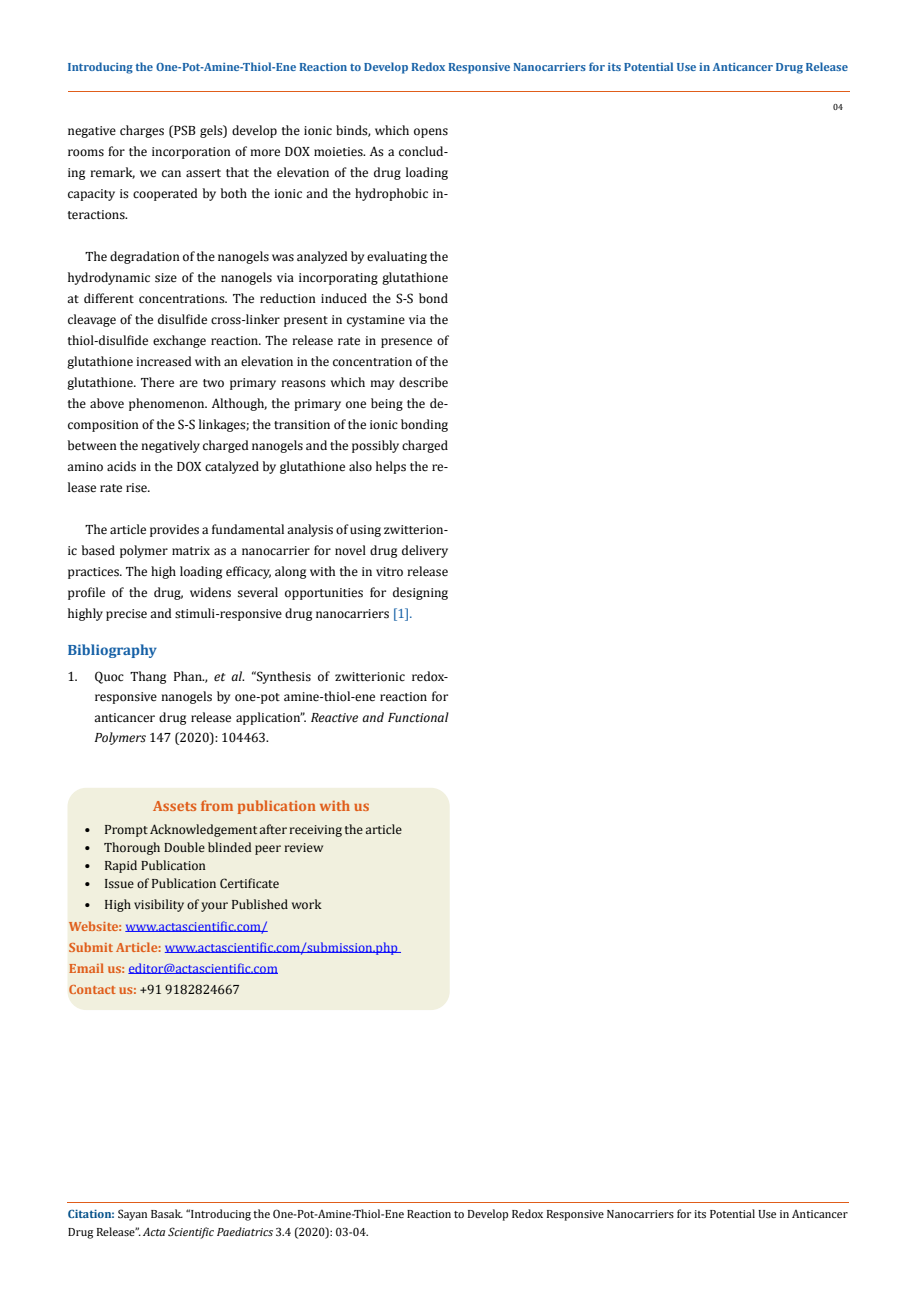
<style>
.page{position:relative;width:917px;height:1296px;background:#fff}
.page>*{position:absolute;margin:0;border:0;box-sizing:border-box;transform-origin:0 0}
.t1{font:700 15px "Cambria";color:#e05d1a}
.t2{font:700 15px "Cambria";color:#1560a6}
.t3{font:13.5px/21px "Cambria";color:#000;text-align:justify}
.t4{font:13.5px/21px "Cambria";color:#00f}
.t5{font:12px/18px "Cambria";color:#000}
.t6{font:700 12px "Cambria";color:#1560a6}
.t7{font:9px "Cambria";color:#000}
.s1{color:#1560a6}
.s2{font-style:italic}
.s3{font-weight:700;color:#e05d1a}
.s4{color:#000}
.s5{font-weight:700;color:#035089}
</style>
<div class="page">
<hr style="left:68px;top:92px;width:781px;height:1px;background:#e05d1a">
<div style="left:68px;top:789px;width:381px;height:220px;background:#f1f0de;border-radius:18px"></div>
<div style="left:67px;top:788px;width:382px;height:222px;border:2px solid #f1f0de;border-radius:18px"></div>
<hr style="left:125px;top:931px;width:143px;height:1px;background:#00f">
<hr style="left:165px;top:952px;width:236px;height:1px;background:#00f">
<hr style="left:128px;top:973px;width:150px;height:1px;background:#00f">
<hr style="left:67px;top:1202px;width:781px;height:1px;background:#e05d1a">
<p class="t6" style="left:68px;top:59px;width:782px">Introducing the One-Pot-Amine-Thiol-Ene Reaction to Develop Redox Responsive Nanocarriers for its Potential Use in Anticancer Drug Release</p>
<p class="t3" style="left:67px;top:120px;width:382px">negative charges (PSB gels) develop the ionic binds, which opens rooms for the incorporation of more DOX moieties. As a conclud&shy;ing remark, we can assert that the elevation of the drug loading capacity is cooperated by both the ionic and the hydrophobic in&shy;teractions.</p>
<p class="t3" style="left:67px;top:246px;width:382px;text-indent:18px">The degradation of the nanogels was analyzed by evaluating the hydrodynamic size of the nanogels via incorporating glutathione at different concentrations. The reduction induced the S-S bond cleavage of the disulfide cross-linker present in cystamine via the thiol-disulfide exchange reaction. The release rate in presence of glutathione increased with an elevation in the concentration of the glutathione. There are two primary reasons which may describe the above phenomenon. Although, the primary one being the de&shy;composition of the S-S linkages; the transition of the ionic bonding between the negatively charged nanogels and the possibly charged amino acids in the DOX catalyzed by glutathione also helps the re&shy;lease rate rise.</p>
<p class="t3" style="left:67px;top:519px;width:382px;text-indent:18px">The article provides a fundamental analysis of using zwitterion&shy;ic based polymer matrix as a nanocarrier for novel drug delivery practices. The high loading efficacy, along with the in vitro release profile of the drug, widens several opportunities for designing highly precise and stimuli-responsive drug nanocarriers <span class="s1">[1].</span></p>
<p class="t2" style="left:67px;top:639px;width:91px">Bibliography</p>
<p class="t3" style="left:94px;top:666px;width:355px;line-height:20.2px;text-indent:-27px">1. Quoc Thang Phan., <span class="s2">et al</span>. “Synthesis of zwitterionic redox&shy;responsive nanogels by one-pot amine-thiol-ene reaction for anticancer drug release application”. <span class="s2">Reactive and Functional Polymers</span> 147 (2020): 104463.</p>
<p class="t1" style="left:153px;top:795px;width:218px">Assets from publication with us</p>
<p class="t3" style="left:85px;top:819px;width:319px">• Prompt Acknowledgement after receiving the article</p>
<p class="t3" style="left:85px;top:837px;width:240px">• Thorough Double blinded peer review</p>
<p class="t3" style="left:85px;top:855px;width:123px">• Rapid Publication</p>
<p class="t3" style="left:85px;top:873px;width:196px">• Issue of Publication Certificate</p>
<p class="t3" style="left:85px;top:894px;width:238px">• High visibility of your Published work</p>
<p class="t4" style="left:69px;top:915px;width:330px"><span class="s3">Website:</span> www.actascientific.com/<br><span class="s3">Submit Article:</span> www.actascientific.com/submission.php <span class="s3">Email us:</span> editor@actascientific.com<br><span class="s3">Contact us:</span> <span class="s4">+91 9182824667</span></p>
<p class="t7" style="left:833px;top:102px;width:11px">04</p>
<p class="t5" style="left:68px;top:1204px;width:781px"><span class="s5">Citation:</span> Sayan Basak<span class="s2">.</span> “Introducing the One-Pot-Amine-Thiol-Ene Reaction to Develop Redox Responsive Nanocarriers for its Potential Use in Anticancer<br>Drug Release”. <span class="s2">Acta Scientific Paediatrics</span> 3.4 (2020): 03-04.</p>
</div>
